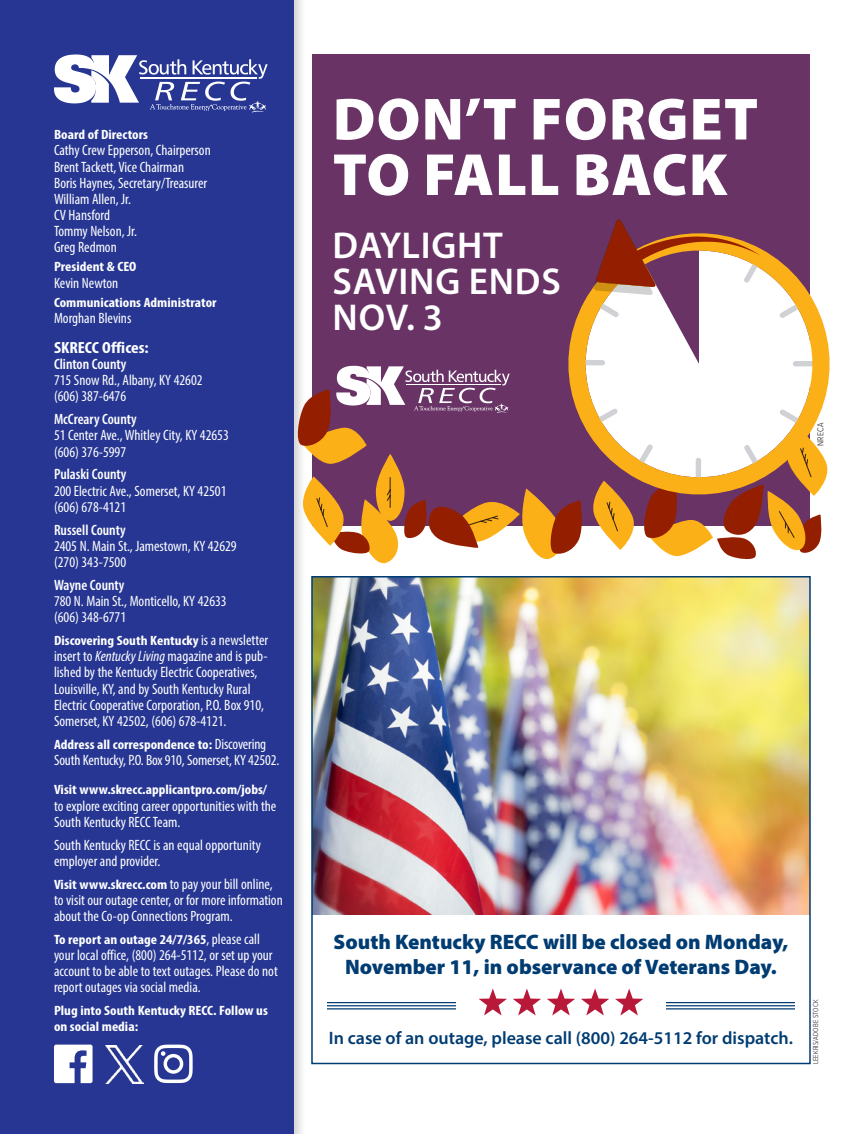
<style>
.page{position:relative;width:864px;height:1134px;background:#fff}
.page>*{position:absolute;margin:0;border:0;box-sizing:border-box;transform-origin:0 0}
.t1{font:900 60px/55.5px "Myriad Pro";letter-spacing:.02em;color:#fff}
.t2{font:600 37.5px/36px "Myriad Pro";letter-spacing:.02em;color:#fff}
.t3{font:900 21px/25.2px "Myriad Pro";color:#003c72;text-align:center}
.t4{font:600 18px "Myriad Pro";color:#003c72}
.t5{font:700 condensed 16.2px "Myriad Pro";color:#fff;scale:1.11 1}
.t6{font:condensed 15px/16.2px "Myriad Pro";color:#fff}
.t7{font:600 condensed 15px "Myriad Pro";color:#fff}
.t8{font:700 condensed 13.5px/16.2px "Myriad Pro";color:#fff;scale:1.11 1}
.Credit-INTERNAL{font:300 9px "Proxima Nova Cond";letter-spacing:.01em;color:#231f20}
.Credit-STOCK{font:300 7.5px "Proxima Nova Cond";letter-spacing:.01em;color:#231f20}
.s1{font-weight:400;font-size:15px}
.s2{font-style:italic}
.s3{font-weight:700;font-size:13.5px}
</style>
<div class="page">
<img style="left:314px;top:579px;width:494px;height:335px">
<div style="left:311px;top:576px;width:500px;height:488px;border:2px solid #003c72"></div>
<div style="left:0;top:0;width:307px;height:1134px;background:#231f20;opacity:.2"></div>
<div style="left:0;top:0;width:294px;height:1134px;background:#263692"></div>
<svg style="left:54px;top:54px;width:214px;height:59px"></svg>
<svg style="left:54px;top:1045px;width:39px;height:38px"></svg>
<svg style="left:154px;top:1045px;width:39px;height:38px"></svg>
<img style="left:106px;top:1045px;width:37px;height:38px">
<div style="left:312px;top:54px;width:498px;height:472px;background:#693366"></div>
<svg style="left:593px;top:513px;width:229px;height:47px"></svg>
<svg style="left:568px;top:249px;width:262px;height:264px;fill:#fff"></svg>
<svg style="left:591px;top:219px;width:171px;height:145px"></svg>
<svg style="left:295px;top:366px;width:289px;height:199px"></svg>
<hr style="left:327px;top:1002px;width:129px;height:1px;background:#003c72">
<hr style="left:327px;top:1005px;width:129px;height:1px;background:#003c72">
<hr style="left:327px;top:1008px;width:129px;height:1px;background:#003c72">
<hr style="left:666px;top:1002px;width:129px;height:1px;background:#003c72">
<hr style="left:666px;top:1005px;width:129px;height:1px;background:#003c72">
<hr style="left:666px;top:1008px;width:129px;height:1px;background:#003c72">
<svg style="left:479px;top:988px;width:28px;height:28px"></svg>
<svg style="left:513px;top:988px;width:28px;height:28px"></svg>
<svg style="left:547px;top:989px;width:28px;height:27px"></svg>
<svg style="left:581px;top:988px;width:28px;height:28px"></svg>
<svg style="left:615px;top:988px;width:28px;height:28px"></svg>
<p class="t8" style="left:54px;top:126px;width:86px">Board of Directors</p>
<p class="t6" style="left:54px;top:142px;width:158px">Cathy Crew Epperson, Chairperson</p>
<p class="t6" style="left:54px;top:158px;width:132px">Brent Tackett, Vice Chairman</p>
<p class="t6" style="left:54px;top:174px;width:155px">Boris Haynes, Secretary/Treasurer</p>
<p class="t6" style="left:54px;top:191px;width:79px">William Allen, Jr.</p>
<p class="t6" style="left:54px;top:207px;width:58px">CV Hansford</p>
<p class="t6" style="left:54px;top:223px;width:85px">Tommy Nelson, Jr.</p>
<p class="t6" style="left:54px;top:239px;width:64px">Greg Redmon</p>
<p class="t8" style="left:54px;top:259px;width:76px">President &amp; CEO</p>
<p class="t6" style="left:54px;top:274px;width:66px">Kevin Newton</p>
<p class="t8" style="left:54px;top:294px;width:148px">Communications Administrator</p>
<p class="t6" style="left:54px;top:310px;width:79px">Morghan Blevins</p>
<p class="t5" style="left:54px;top:338px;width:87px">SKRECC Offices:</p>
<p class="t7" style="left:54px;top:355px;width:74px">Clinton County</p>
<p class="t6" style="left:54px;top:372px;width:150px">715 Snow Rd., Albany, KY 42602</p>
<p class="t6" style="left:54px;top:388px;width:74px">(606) 387-6476</p>
<p class="t7" style="left:54px;top:410px;width:84px">McCreary County</p>
<p class="t6" style="left:54px;top:427px;width:176px">51 Center Ave., Whitley City, KY 42653</p>
<p class="t6" style="left:54px;top:443px;width:74px">(606) 376-5997</p>
<p class="t7" style="left:54px;top:465px;width:74px">Pulaski County</p>
<p class="t6" style="left:54px;top:482px;width:174px">200 Electric Ave., Somerset, KY 42501</p>
<p class="t6" style="left:54px;top:498px;width:74px">(606) 678-4121</p>
<p class="t7" style="left:54px;top:520px;width:73px">Russell County</p>
<p class="t6" style="left:54px;top:537px;width:184px">2405 N. Main St., Jamestown, KY 42629</p>
<p class="t6" style="left:54px;top:554px;width:74px">(270) 343-7500</p>
<p class="t7" style="left:54px;top:576px;width:72px">Wayne County</p>
<p class="t6" style="left:54px;top:593px;width:174px">780 N. Main St., Monticello, KY 42633</p>
<p class="t6" style="left:54px;top:609px;width:74px">(606) 348-6771</p>
<p class="t8" style="left:54px;top:632px;width:194px">Discovering South Kentucky <span class="s1">is a newsletter</span></p>
<p class="t6" style="left:54px;top:648px;width:215px">insert to <span class="s2">Kentucky Living</span> magazine and is pub&shy;lished by the Kentucky Electric Cooperatives, Louisville, KY, and by South Kentucky Rural Electric Cooperative Corporation, P.O. Box 910, Somerset, KY 42502, (606) 678-4121.</p>
<p class="t8" style="left:54px;top:736px;width:193px">Address all correspondence to: <span class="s1">Discovering</span></p>
<p class="t6" style="left:54px;top:752px;width:227px">South Kentucky, P.O. Box 910, Somerset, KY 42502.</p>
<p class="t8" style="left:54px;top:782px;width:193px">Visit www.skrecc.applicantpro.com/jobs/</p>
<p class="t6" style="left:54px;top:797px;width:224px">to explore exciting career opportunities with the<br>South Kentucky RECC Team.</p>
<p class="t6" style="left:54px;top:836px;width:208px">South Kentucky RECC is an equal opportunity employer and provider.</p>
<p class="t6" style="left:54px;top:875px;width:230px"><span class="s3">Visit www.skrecc.com</span> to pay your bill online, to visit our outage center, or for more information about the Co-op Connections Program.</p>
<p class="t8" style="left:54px;top:931px;width:187px">To report an outage 24/7/365<span class="s1">, please call</span></p>
<p class="t6" style="left:54px;top:947px;width:225px">your local office, (800) 264-5112, or set up your account to be able to text outages. Please do not report outages via social media.</p>
<p class="t8" style="left:54px;top:1002px;width:194px">Plug into South Kentucky RECC. Follow us on social media:</p>
<p class="t1" style="left:333px;top:89px;width:427px">DON’T FORGET<br>TO FALL BACK</p>
<p class="t2" style="left:333px;top:226px;width:230px">DAYLIGHT<br>SAVING ENDS<br>NOV. 3</p>
<p class="Credit-INTERNAL" style="left:814px;top:446px;width:24px;rotate:-90deg">NRECA</p>
<p class="t3" style="left:334px;top:928px;width:456px">South Kentucky RECC will be closed on Monday,<br>November 11, in observance of Veterans Day.</p>
<p class="t4" style="left:329px;top:1026px;width:466px">In case of an outage, please call (800) 264-5112 for dispatch.</p>
<p class="Credit-STOCK" style="left:810px;top:1064px;width:66px;rotate:-90deg">LEEKRIS/ADOBE STOCK</p>
</div>
